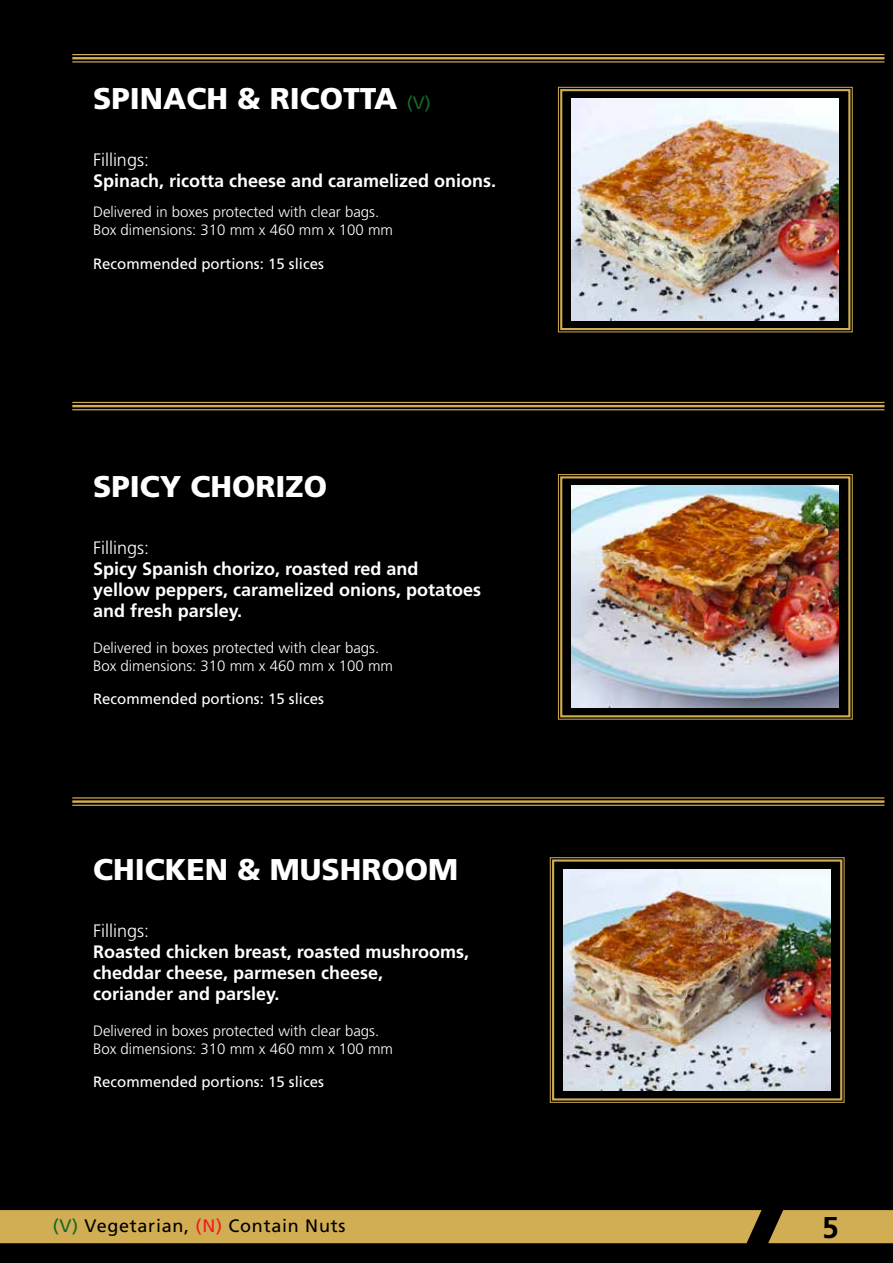
<style>
.page{position:relative;width:893px;height:1263px;background:#fff}
.page>*{position:absolute;margin:0;border:0;box-sizing:border-box;transform-origin:0 0}
.t1{font:900 30px "Frutiger LT Std";color:#fff}
.t2{font:700 30px "Frutiger LT Std";color:#000}
.t3{font:700 18px/21px "Frutiger LT Std";color:#fff}
.t4{font:18px "Frutiger LT Std";letter-spacing:.04em;color:#000}
.t5{font:300 18px "Frutiger LT Std";color:#fff}
.t6{font:300 15px/18px "Frutiger LT Std";color:#fff}
.t7{font:15px "Frutiger LT Std";color:#fff}
.s1{font-weight:400;font-size:18px;color:#166827}
.s2{color:#166827}
.s3{color:#ed1d24}
</style>
<div class="page">
<div style="left:762px;top:0;width:131px;height:1263px;background:#000"></div>
<div style="left:0;top:0;width:762px;height:1263px;background:#000"></div>
<svg style="left:768px;top:1210px;width:125px;height:33px"></svg>
<hr style="left:72px;top:797px;width:812px;height:1px;background:#d1ad53">
<hr style="left:72px;top:800px;width:812px;height:3px;background:#d1ad53">
<hr style="left:72px;top:805px;width:812px;height:1px;background:#d1ad53">
<hr style="left:72px;top:402px;width:812px;height:1px;background:#d1ad53">
<hr style="left:72px;top:405px;width:812px;height:2px;background:#d1ad53">
<hr style="left:72px;top:409px;width:812px;height:1px;background:#d1ad53">
<hr style="left:72px;top:54px;width:812px;height:1px;background:#d1ad53">
<hr style="left:72px;top:57px;width:812px;height:2px;background:#d1ad53">
<hr style="left:72px;top:61px;width:812px;height:2px;background:#d1ad53">
<svg style="left:558px;top:474px;width:295px;height:246px"></svg>
<div style="left:560px;top:476px;width:290px;height:241px;border:2px solid #d1ad53"></div>
<svg style="left:558px;top:87px;width:295px;height:246px"></svg>
<div style="left:560px;top:89px;width:290px;height:241px;border:2px solid #d1ad53"></div>
<img style="left:572px;top:99px;width:267px;height:222px">
<img style="left:572px;top:486px;width:267px;height:222px">
<svg style="left:550px;top:857px;width:295px;height:246px"></svg>
<div style="left:552px;top:859px;width:290px;height:241px;border:2px solid #d1ad53"></div>
<img style="left:563px;top:869px;width:268px;height:222px">
<h1 class="t1" style="left:93px;top:81px;width:339px">SPINACH &amp; RICOTTA <span class="s1">(V)</span></h1>
<p class="t5" style="left:93px;top:150px;width:57px">Fillings:</p>
<p class="t3" style="left:93px;top:171px;width:405px">Spinach, ricotta cheese and caramelized onions.</p>
<p class="t6" style="left:93px;top:203px;width:302px">Delivered in boxes protected with clear bags.<br>Box dimensions: 310 mm x 460 mm x 100 mm</p>
<p class="t7" style="left:93px;top:255px;width:232px">Recommended portions: 15 slices</p>
<h1 class="t1" style="left:93px;top:468px;width:236px">SPICY CHORIZO</h1>
<p class="t5" style="left:93px;top:537px;width:57px">Fillings:</p>
<p class="t3" style="left:93px;top:558px;width:390px">Spicy Spanish chorizo, roasted red and<br>yellow peppers, caramelized onions, potatoes and fresh parsley.</p>
<p class="t6" style="left:93px;top:639px;width:302px">Delivered in boxes protected with clear bags.<br>Box dimensions: 310 mm x 460 mm x 100 mm</p>
<p class="t7" style="left:93px;top:690px;width:232px">Recommended portions: 15 slices</p>
<h1 class="t1" style="left:93px;top:851px;width:367px">CHICKEN &amp; MUSHROOM</h1>
<p class="t5" style="left:93px;top:920px;width:57px">Fillings:</p>
<p class="t3" style="left:93px;top:941px;width:378px">Roasted chicken breast, roasted mushrooms, cheddar cheese, parmesen cheese,<br>coriander and parsley.</p>
<p class="t6" style="left:93px;top:1022px;width:302px">Delivered in boxes protected with clear bags.<br>Box dimensions: 310 mm x 460 mm x 100 mm</p>
<p class="t7" style="left:93px;top:1073px;width:232px">Recommended portions: 15 slices</p>
<p class="t4" style="left:53px;top:1215px;width:294px"><span class="s2">(V)</span> Vegetarian, <span class="s3">(N)</span> Contain Nuts</p>
<h1 class="t2" style="left:822px;top:1210px;width:18px">5</h1>
</div>
